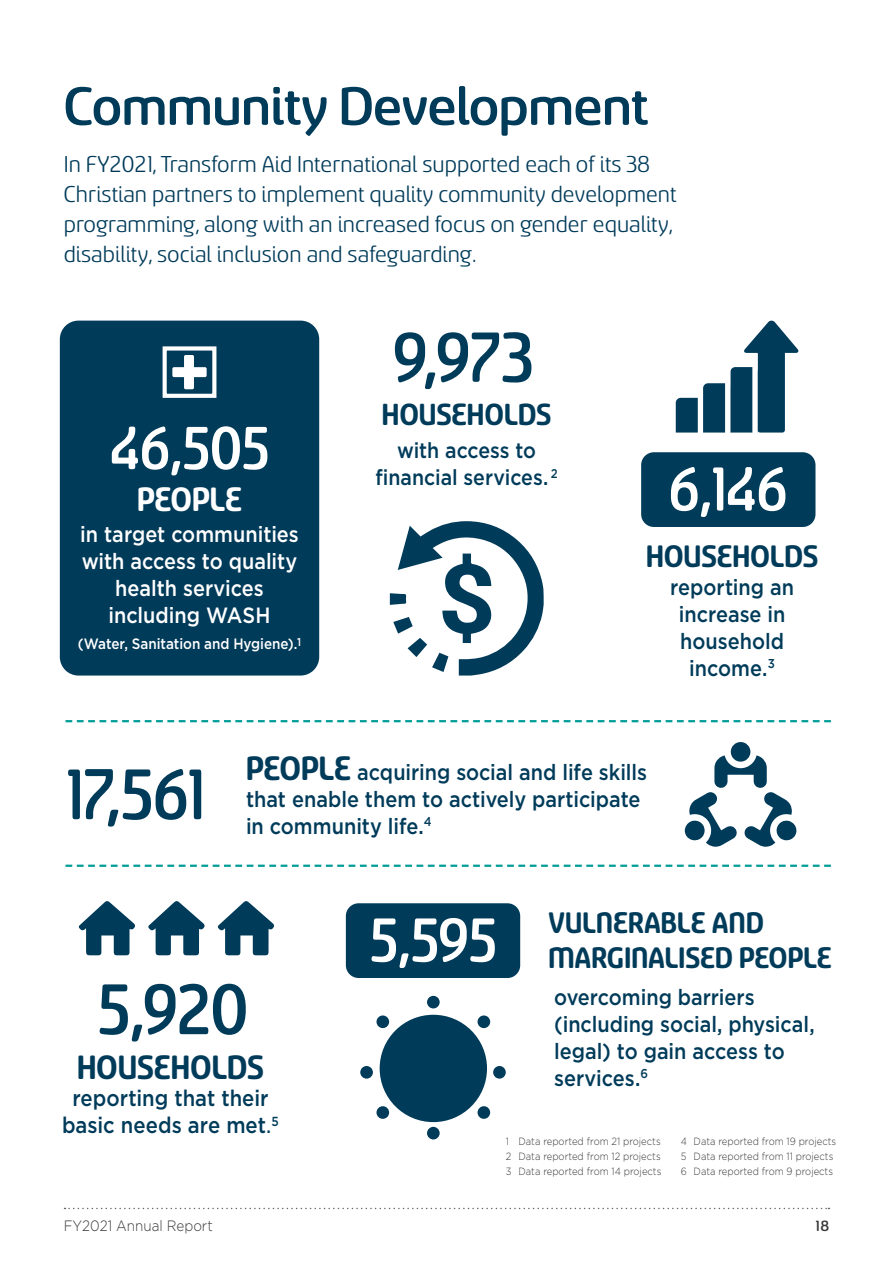
<style>
.page{position:relative;width:893px;height:1263px;background:#fff}
.page>*{position:absolute;margin:0;border:0;box-sizing:border-box;transform-origin:0 0}
.impact_statement{font:500 79.5px "Sancoale Softened";letter-spacing:-.025em;color:#003b5a;scale:.9 1}
.impact_statement-2{font:500 78.3px "Sancoale Softened";color:#003b5a;scale:.9 1}
.impact_statement-3{font:500 69px "Sancoale Softened";letter-spacing:-.01em;color:#fff;scale:.9 1}
.impact_statement-4{font:500 67.5px "Sancoale Softened";color:#fff;scale:.9 1}
.IP_subhead_A_head_40{font:500 60px "Sancoale Softened";letter-spacing:-.01em;color:#003b5a}
.Imperative{font:700 37.5px "Sancoale Softened";letter-spacing:.01em;color:#003b5a;scale:.9 1}
.Imperative-2{font:700 37.5px "Sancoale Softened";letter-spacing:.005em;color:#fff;scale:.9 1}
.Imperative-3{font:700 34.5px "Sancoale Softened";letter-spacing:.01em;color:#003b5a;scale:.9 1}
.Imperative-4{font:700 33.9px "Sancoale Softened";letter-spacing:.01em;color:#003b5a;scale:.9 1}
.impact_statement_bod{font:700 33px/34.5px "Sancoale Softened";letter-spacing:.005em;color:#003b5a;scale:.9 1}
.Intro_blurb_blue{font:25.5px/30px "Sancoale Softened";color:#003b5a}
.Imperative-5{font:500 22.5px/27px "Gotham";color:#003b5a;text-align:center;scale:.9 1}
.impact_statement_bod-2{font:500 22.05px/27px "Gotham";color:#003b5a;text-align:center;scale:.9 1}
.Imperative-6{font:500 22.05px/27px "Gotham";color:#003b5a;scale:.9 1}
.impact_statement_bod-3{font:500 22.05px/27px "Gotham";color:#fff;text-align:center;scale:.9 1}
.impact_statement_bod-4{font:500 21.75px/26.5px "Gotham";letter-spacing:-.005em;color:#003b5a;text-align:center;scale:.9 1}
.t1{font:500 16.5px "Sancoale Softened";color:#393938}
.impact_statement_bod-5{font:500 15px "Gotham";letter-spacing:-.005em;color:#fff;scale:.9 1}
.t2{font:300 15px "Gotham";color:#393938;scale:.9 1}
.Imperative-7{font:500 12.9px "Gotham";color:#003b5a;scale:.9 1}
.infographics_footnot{font:300 10.5px "Gotham";color:#393938;scale:.9 1}
.s1{font-family:"Sancoale Softened";font-weight:700;font-size:37.5px}
.s2{font-size:18.75px}
</style>
<div class="page">
<svg style="left:65px;top:720px;width:766px;height:2px"></svg>
<svg style="left:65px;top:865px;width:766px;height:2px"></svg>
<div style="left:60px;top:321px;width:259px;height:354px;background:#003b5a;border-radius:19px"></div>
<div style="left:184px;top:355px;width:10px;height:34px;background:#fff;border-radius:2px"></div>
<div style="left:172px;top:367px;width:35px;height:10px;background:#fff;border-radius:2px"></div>
<div style="left:163px;top:346px;width:53px;height:52px;border:4px solid #fff"></div>
<svg style="left:79px;top:901px;width:56px;height:54px"></svg>
<svg style="left:148px;top:901px;width:57px;height:54px"></svg>
<svg style="left:218px;top:901px;width:56px;height:54px"></svg>
<svg style="left:389px;top:521px;width:155px;height:154px"></svg>
<div style="left:641px;top:452px;width:174px;height:75px;background:#003b5a;border-radius:13px"></div>
<div style="left:758px;top:346px;width:27px;height:87px;background:#003b5a;border-radius:3px"></div>
<svg style="left:744px;top:320px;width:55px;height:33px"></svg>
<svg style="left:676px;top:367px;width:76px;height:66px"></svg>
<div style="left:725px;top:367px;width:5px;height:71px;background:#fff"></div>
<div style="left:698px;top:367px;width:5px;height:71px;background:#fff"></div>
<div style="left:380px;top:1015px;width:107px;height:107px;background:#003b5a;border-radius:50%"></div>
<div style="left:360px;top:1066px;width:13px;height:12px;background:#003b5a;border-radius:50%"></div>
<div style="left:493px;top:1066px;width:13px;height:12px;background:#003b5a;border-radius:50%"></div>
<div style="left:427px;top:996px;width:13px;height:12px;background:#003b5a;border-radius:50%"></div>
<div style="left:427px;top:1127px;width:13px;height:12px;background:#003b5a;border-radius:50%"></div>
<div style="left:376px;top:1015px;width:13px;height:13px;background:#003b5a;border-radius:50%"></div>
<div style="left:376px;top:1106px;width:13px;height:13px;background:#003b5a;border-radius:50%"></div>
<div style="left:478px;top:1015px;width:12px;height:13px;background:#003b5a;border-radius:50%"></div>
<div style="left:478px;top:1106px;width:12px;height:13px;background:#003b5a;border-radius:50%"></div>
<div style="left:346px;top:903px;width:174px;height:75px;background:#003b5a;border-radius:13px"></div>
<svg style="left:685px;top:755px;width:111px;height:92px"></svg>
<div style="left:731px;top:742px;width:19px;height:20px;background:#003b5a;border-radius:50%"></div>
<svg style="left:65px;top:1208px;width:764px;height:1px"></svg>
<p class="IP_subhead_A_head_40" style="left:64px;top:78px;width:586px">Community Development</p>
<p class="Intro_blurb_blue" style="left:64px;top:149px;width:614px">In FY2021, Transform Aid International supported each of its 38<br>Christian partners to implement quality community development programming, along with an increased focus on gender equality, disability, social inclusion and safeguarding.</p>
<p class="impact_statement-4" style="left:110px;top:416px;width:179px">46,505</p>
<p class="Imperative-2" style="left:137px;top:481px;width:118px">PEOPLE</p>
<p class="impact_statement_bod-3" style="left:80px;top:520px;width:244px">in target communities with access to quality health services including WASH</p>
<p class="impact_statement_bod-5" style="left:78px;top:636px;width:250px">(Water, Sanitation and Hygiene).<sup>1</sup></p>
<p class="impact_statement-2" style="left:393px;top:320px;width:158px">9,973</p>
<p class="Imperative-4" style="left:382px;top:398px;width:190px">HOUSEHOLDS</p>
<p class="impact_statement_bod-4" style="left:375px;top:437px;width:204px">with access to financial services. <sup>2</sup></p>
<p class="impact_statement-3" style="left:669px;top:456px;width:133px">6,146</p>
<p class="Imperative-3" style="left:646px;top:540px;width:193px">HOUSEHOLDS</p>
<p class="impact_statement_bod-2" style="left:670px;top:573px;width:139px">reporting an increase in household income.<sup>3</sup></p>
<p class="impact_statement" style="left:65px;top:756px;width:156px">17,561</p>
<p class="Imperative-6" style="left:246px;top:758px;width:447px"><span class="s1">PEOPLE</span> acquiring social and life skills that enable them to actively participate in community life.</p>
<p class="Imperative-7" style="left:424px;top:814px;width:10px">4</p>
<p class="impact_statement" style="left:97px;top:971px;width:170px">5,920</p>
<p class="Imperative" style="left:77px;top:1049px;width:209px">HOUSEHOLDS</p>
<p class="Imperative-5" style="left:62px;top:1084px;width:242px">reporting that their basic needs are met<span class="s2">.</span><sup>5</sup></p>
<p class="impact_statement-3" style="left:369px;top:907px;width:144px">5,595</p>
<p class="impact_statement_bod" style="left:549px;top:906px;width:316px">VULNERABLE AND<br>MARGINALISED PEOPLE</p>
<p class="impact_statement_bod-2" style="left:554px;top:983px;width:291px;text-align:left">overcoming barriers (including social, physical, legal) to gain access to services.<sup>6</sup></p>
<p class="infographics_footnot" style="left:506px;top:1135px;width:174px">1 Data reported from 21 projects</p>
<p class="infographics_footnot" style="left:506px;top:1150px;width:174px">2 Data reported from 12 projects</p>
<p class="infographics_footnot" style="left:506px;top:1165px;width:174px">3 Data reported from 14 projects</p>
<p class="infographics_footnot" style="left:681px;top:1135px;width:174px">4 Data reported from 19 projects</p>
<p class="infographics_footnot" style="left:681px;top:1150px;width:171px">5 Data reported from 11 projects</p>
<p class="infographics_footnot" style="left:681px;top:1165px;width:171px">6 Data reported from 9 projects</p>
<p class="t2" style="left:64px;top:1218px;width:167px">FY2021 Annual Report</p>
<p class="t1" style="left:816px;top:1218px;width:15px">18</p>
</div>
